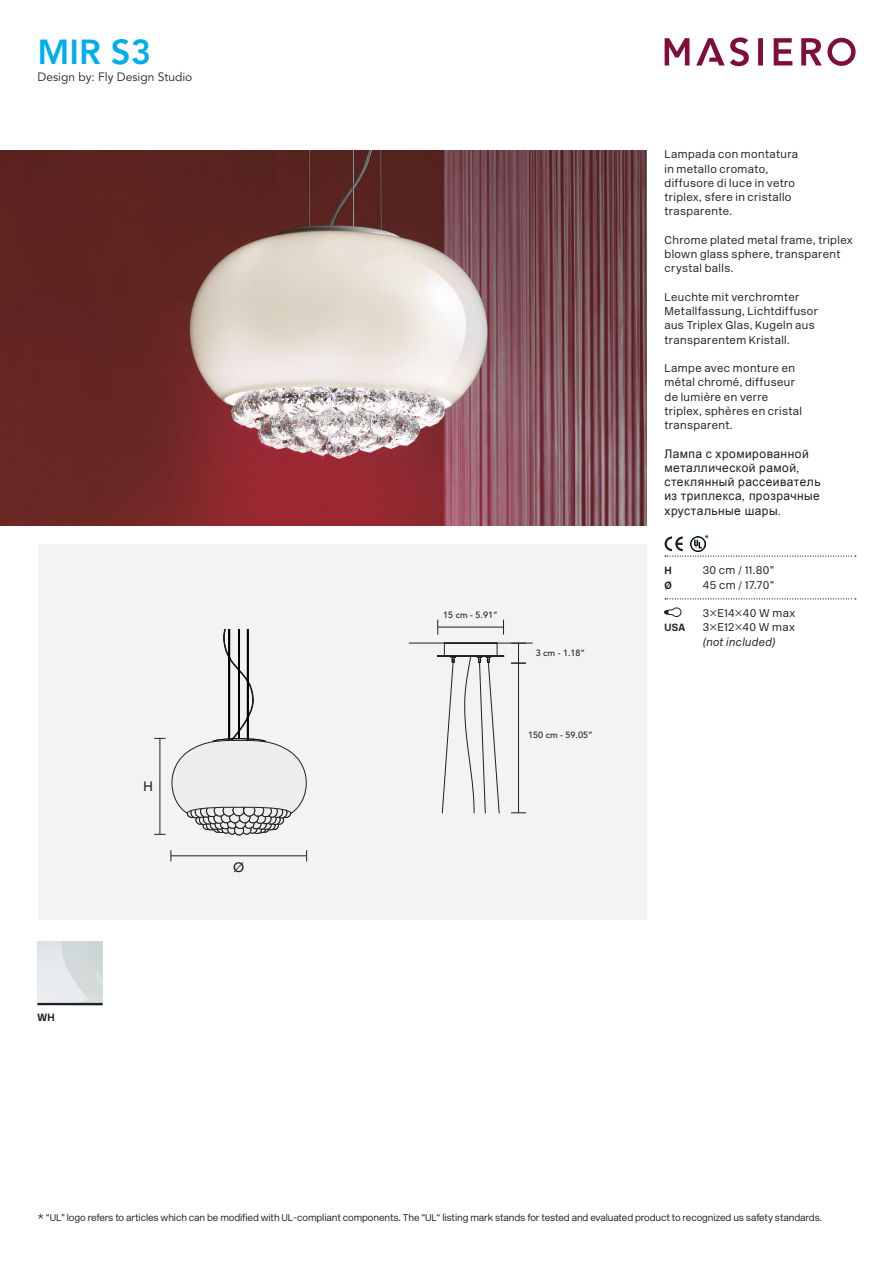
<style>
.page{position:relative;width:893px;height:1263px;background:#fff}
.page>*{position:absolute;margin:0;border:0;box-sizing:border-box;transform-origin:0 0}
.t1{font:800 34.5px "Avenir LT Std";color:#00aeef}
.t2{font:500 13.5px "Avenir LT Std";color:#231f20}
.t3{font:12px/14.2px "Arial";letter-spacing:.04em;color:#231f20}
.t4{font:12px "Avenir LT Std";color:#231f20}
.t5{font:300 11.25px/14.2px "New Rail Alphabet";letter-spacing:.035em;color:#231f20}
.t6{font:italic 300 11.25px "New Rail Alphabet";letter-spacing:.03em;color:#231f20}
.t7{font:700 10.5px "New Rail Alphabet";color:#231f20}
.t8{font:10.5px "Avenir LT Std";color:#231f20}
.t9{font:300 9.75px "New Rail Alphabet";letter-spacing:-.01em;color:#231f20}
.t10{font:500 9px "Avenir LT Std";color:#231f20}
.s1{font-size:10.5px}
</style>
<div class="page">
<svg style="left:665px;top:38px;width:191px;height:28px"></svg>
<img style="left:38px;top:941px;width:65px;height:62px">
<hr style="left:38px;top:1003px;width:65px;height:2px;background:#231f20">
<div style="left:38px;top:544px;width:608px;height:375px;background:#f2f3f4"></div>
<img style="left:0;top:150px;width:646px;height:375px">
<svg style="left:171px;top:629px;width:136px;height:206px"></svg>
<hr style="left:171px;top:855px;width:136px;height:1px;background:#231f20">
<hr style="left:160px;top:738px;width:1px;height:96px;background:#231f20">
<hr style="left:437px;top:627px;width:66px;height:1px;background:#231f20">
<svg style="left:437px;top:620px;width:1px;height:15px"></svg>
<svg style="left:503px;top:620px;width:1px;height:15px"></svg>
<svg style="left:409px;top:643px;width:124px;height:170px"></svg>
<svg style="left:664px;top:536px;width:192px;height:21px"></svg>
<svg style="left:665px;top:598px;width:191px;height:1px"></svg>
<svg style="left:664px;top:607px;width:17px;height:10px"></svg>
<h1 class="t1" style="left:38px;top:31px;width:115px">MIR S3</h1>
<p class="t4" style="left:38px;top:70px;width:156px">Design by: Fly Design Studio</p>
<p class="t7" style="left:38px;top:1011px;width:19px">WH</p>
<p class="t2" style="left:143px;top:779px;width:12px">H</p>
<p class="t2" style="left:233px;top:859px;width:13px">Ø</p>
<p class="t10" style="left:443px;top:609px;width:56px">15 cm - 5.91”</p>
<p class="t10" style="left:536px;top:647px;width:51px">3 cm - 1.18”</p>
<p class="t10" style="left:528px;top:730px;width:66px">150 cm - 59.05”</p>
<p class="t5" style="left:664px;top:147px;width:135px">Lampada con montatura in metallo cromato, diffusore di luce in vetro triplex, sfere in cristallo trasparente.</p>
<p class="t5" style="left:664px;top:233px;width:190px">Chrome plated metal frame, triplex blown glass sphere, transparent crystal balls.</p>
<p class="t5" style="left:664px;top:290px;width:155px">Leuchte mit verchromter<br>Metallfassung, Lichtdiffusor aus Triplex Glas, Kugeln aus transparentem Kristall.</p>
<p class="t5" style="left:664px;top:361px;width:139px">Lampe avec monture en métal chromé, diffuseur de lumière en verre triplex, sphères en cristal transparent.</p>
<p class="t3" style="left:664px;top:446px;width:158px">Лампа с хромированной металлической рамой, стеклянный рассеиватель из триплекса, прозрачные хрустальные шары.</p>
<p class="t8" style="left:704px;top:533px;width:6px">*</p>
<p class="t7" style="left:664px;top:564px;width:9px">H</p>
<p class="t5" style="left:703px;top:563px;width:73px">30 cm / 11.80”</p>
<p class="t7" style="left:664px;top:578px;width:9px">Ø</p>
<p class="t5" style="left:703px;top:577px;width:73px">45 cm / 17.70”</p>
<p class="t5" style="left:703px;top:606px;width:94px">3×E14×40 W max</p>
<p class="t7" style="left:664px;top:621px;width:22px">USA</p>
<p class="t5" style="left:703px;top:620px;width:94px">3×E12×40 W max</p>
<p class="t6" style="left:703px;top:634px;width:75px">(not included)</p>
<p class="t9" style="left:38px;top:1211px;width:786px"><span class="s1">*</span> “UL” logo refers to articles which can be modified with UL-compliant components. The “UL“ listing mark stands for tested and evaluated product to recognized us safety standards.</p>
</div>
